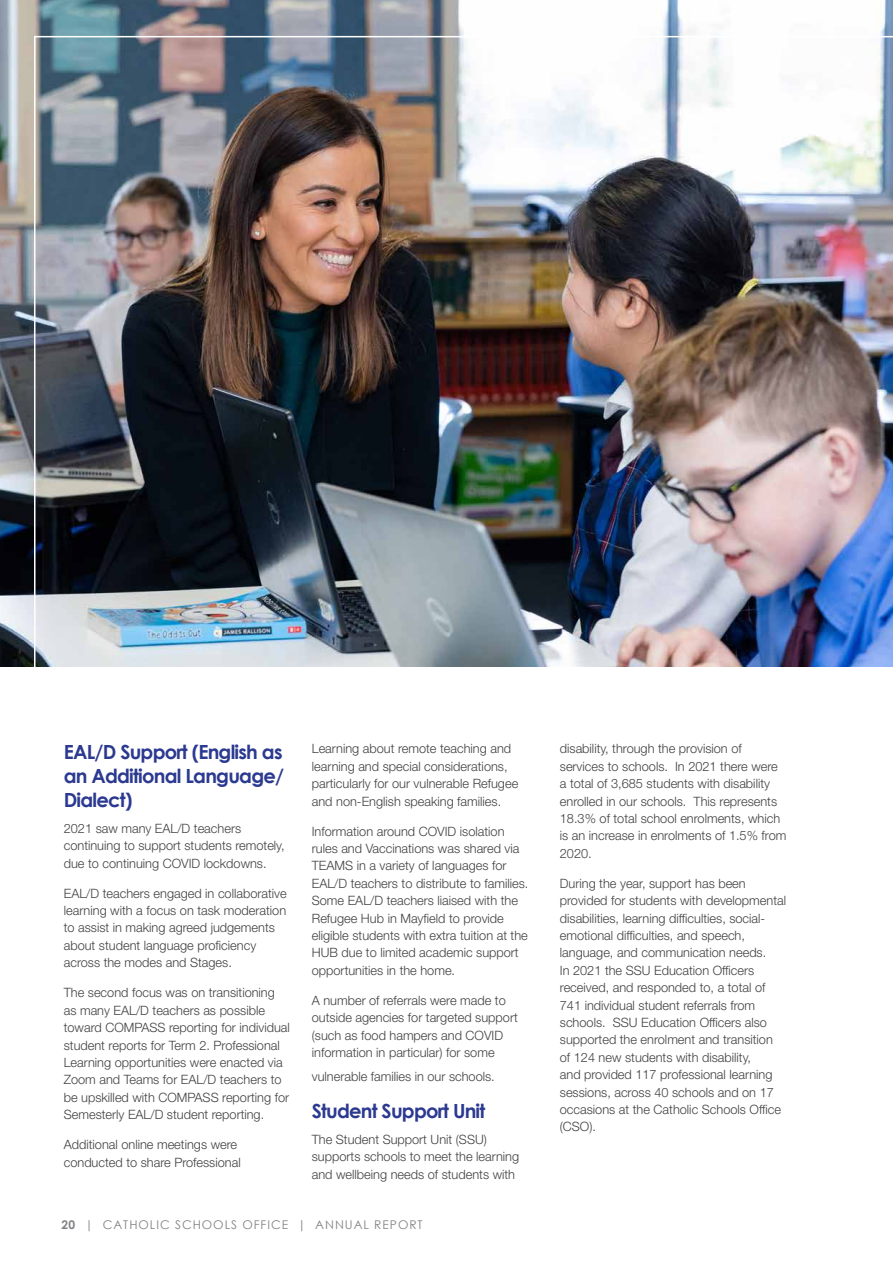
<style>
.page{position:relative;width:893px;height:1263px;background:#fff}
.page>*{position:absolute;margin:0;border:0;box-sizing:border-box;transform-origin:0 0}
.t1{font:700 19.5px/24px "Century Gothic";letter-spacing:-.04em;color:#2b3990;text-align:justify}
.t2{font:300 12.9px/17.4px "Helvetica Neue LT Std";color:#414042}
.t3{font:12px "Century Gothic";letter-spacing:.08em;color:#808285}
.s1{font-weight:700}
</style>
<div class="page">
<img style="left:0;top:0;width:893px;height:666px">
<img style="left:34px;top:36px;width:859px;height:631px">
<h1 class="t1" style="left:64px;top:739px;width:222px">EAL/D Support (English as an Additional Language/ Dialect)</h1>
<p class="t2" style="left:64px;top:819px;width:222px">2021 saw many EAL/D teachers continuing to support students remotely, due to continuing COVID lockdowns.</p>
<p class="t2" style="left:64px;top:884px;width:224px">EAL/D teachers engaged in collaborative learning with a focus on task moderation to assist in making agreed judgements about student language proficiency across the modes and Stages.</p>
<p class="t2" style="left:64px;top:984px;width:228px">The second focus was on transitioning as many EAL/D teachers as possible toward COMPASS reporting for individual student reports for Term 2. Professional Learning opportunities were enacted via Zoom and Teams for EAL/D teachers to be upskilled with COMPASS reporting for Semesterly EAL/D student reporting.</p>
<p class="t2" style="left:64px;top:1136px;width:178px">Additional online meetings were conducted to share Professional</p>
<p class="t2" style="left:312px;top:740px;width:208px">Learning about remote teaching and learning and special considerations, particularly for our vulnerable Refugee and non-English speaking families.</p>
<p class="t2" style="left:312px;top:822px;width:218px">Information around COVID isolation rules and Vaccinations was shared via TEAMS in a variety of languages for EAL/D teachers to distribute to families.<br>Some EAL/D teachers liaised with the Refugee Hub in Mayfield to provide eligible students with extra tuition at the HUB due to limited academic support opportunities in the home.</p>
<p class="t2" style="left:312px;top:991px;width:207px">A number of referrals were made to outside agencies for targeted support (such as food hampers and COVID information in particular) for some</p>
<p class="t2" style="left:312px;top:1068px;width:185px">vulnerable families in our schools.</p>
<h1 class="t1" style="left:312px;top:1098px;width:175px">Student Support Unit</h1>
<p class="t2" style="left:312px;top:1130px;width:209px">The Student Support Unit (SSU) supports schools to meet the learning and wellbeing needs of students with</p>
<p class="t3" style="left:62px;top:1217px;width:363px"><span class="s1">20</span> | CATHOLIC SCHOOLS OFFICE | ANNUAL REPORT</p>
<p class="t2" style="left:560px;top:740px;width:228px">disability, through the provision of services to schools. In 2021 there were a total of 3,685 students with disability enrolled in our schools. This represents 18.3% of total school enrolments, which is an increase in enrolments of 1.5% from 2020.</p>
<p class="t2" style="left:560px;top:874px;width:228px">During the year, support has been provided for students with developmental disabilities, learning difficulties, social&shy;emotional difficulties, and speech, language, and communication needs.<br>In 2021 the SSU Education Officers received, and responded to, a total of 741 individual student referrals from schools. SSU Education Officers also supported the enrolment and transition of 124 new students with disability,<br>and provided 117 professional learning sessions, across 40 schools and on 17 occasions at the Catholic Schools Office (CSO).</p>
</div>
